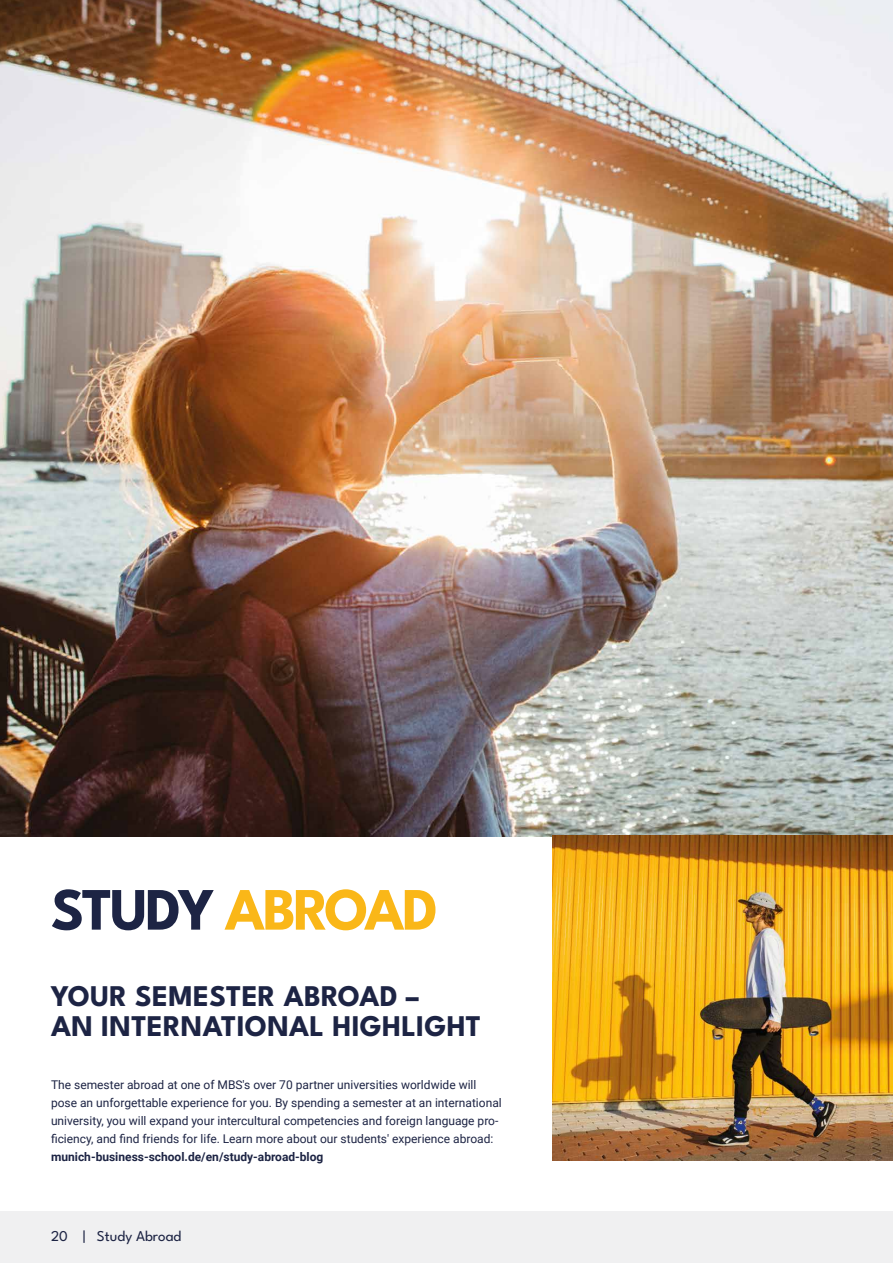
<style>
.page{position:relative;width:893px;height:1263px;background:#fff}
.page>*{position:absolute;margin:0;border:0;box-sizing:border-box;transform-origin:0 0}
.t1{font:700 60px "League Spartan";letter-spacing:-.045em;color:#fab718}
.t2{font:700 30px/30px "League Spartan";letter-spacing:.005em;color:#1d2444}
.t3{font:15px "League Spartan";color:#1d2444}
.t4{font:12px/18px "Roboto";color:#1d2444}
.t5{font:700 12px "Roboto";color:#1d2444}
.s1{color:#1d2444}
</style>
<div class="page">
<img style="left:0;top:0;width:893px;height:837px">
<div style="left:0;top:1212px;width:893px;height:51px;background:#f0f0f1"></div>
<img style="left:553px;top:835px;width:340px;height:326px">
<h1 class="t1" style="left:51px;top:862px;width:389px"><span class="s1">STUDY</span> ABROAD</h1>
<h2 class="t2" style="left:51px;top:978px;width:431px">YOUR SEMESTER ABROAD –<br>AN INTERNATIONAL HIGHLIGHT</h2>
<p class="t4" style="left:51px;top:1075px;width:452px">The semester abroad at one of MBS's over 70 partner universities worldwide will pose an unforgettable experience for you. By spending a semester at an international university, you will expand your intercultural competencies and foreign language pro&shy;ficiency, and find friends for life. Learn more about our students' experience abroad:</p>
<p class="t5" style="left:51px;top:1148px;width:274px">munich-business-school.de/en/study-abroad-blog</p>
<p class="t3" style="left:51px;top:1224px;width:132px">20 | Study Abroad</p>
</div>
